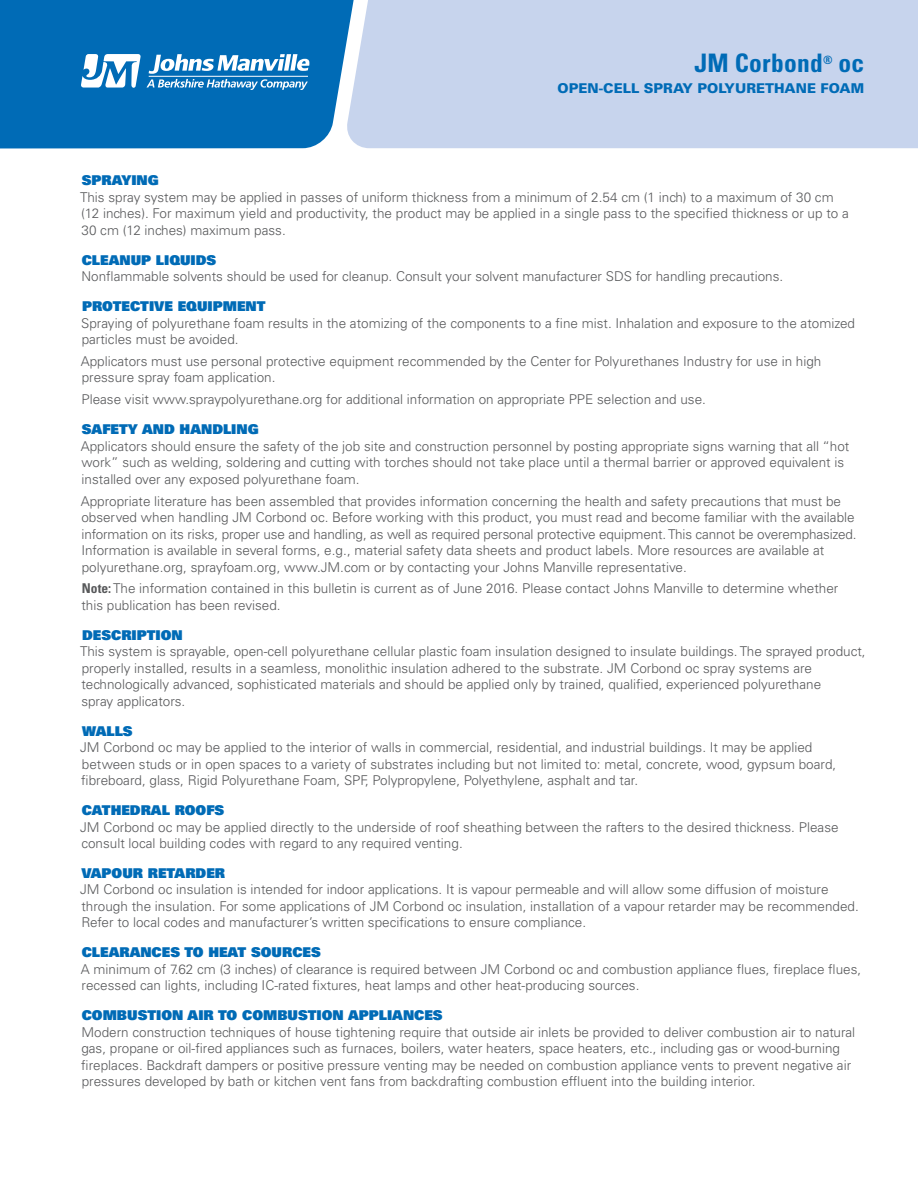
<style>
.page{position:relative;width:918px;height:1188px;background:#fff}
.page>*{position:absolute;margin:0;border:0;box-sizing:border-box;transform-origin:0 0}
.t1{font:700 condensed 25.5px "Univers LT Std";letter-spacing:.01em;color:#006bb6}
.t2{font:300 13.5px/16.5px "Univers LT Std";color:#58595b}
.t3{font:13.5px "Univers LT Std X Black";color:#006bb6}
.t4{font:900 13.5px "Univers LT Std";color:#006bb6}
.s1{font-weight:700;font-stretch:condensed}
</style>
<div class="page">
<div style="left:0;top:0;width:346px;height:149px;background:#006bb6"></div>
<div style="left:346px;top:0;width:572px;height:148px;background:#c7d4ed"></div>
<svg style="left:81px;top:54px;width:228px;height:36px"></svg>
<hr style="left:149px;top:76px;width:159px;height:1px;background:#fff">
<h1 class="t1" style="left:694px;top:48px;width:171px">JM Corbond<sup>®</sup> oc</h1>
<p class="t4" style="left:558px;top:80px;width:308px">OPEN-CELL SPRAY POLYURETHANE FOAM</p>
<p class="t3" style="left:82px;top:172px;width:78px">SPRAYING</p>
<p class="t2" style="left:80px;top:189px;width:770px">This spray system may be applied in passes of uniform thickness from a minimum of 2.54 cm (1 inch) to a maximum of 30 cm (12 inches). For maximum yield and productivity, the product may be applied in a single pass to the specified thickness or up to a<br>30 cm (12 inches) maximum pass.</p>
<p class="t3" style="left:82px;top:251px;width:136px">CLEANUP LIQUIDS</p>
<p class="t2" style="left:82px;top:268px;width:703px">Nonflammable solvents should be used for cleanup. Consult your solvent manufacturer SDS for handling precautions.</p>
<p class="t3" style="left:82px;top:297px;width:185px">PROTECTIVE EQUIPMENT</p>
<p class="t2" style="left:81px;top:314px;width:775px">Spraying of polyurethane foam results in the atomizing of the components to a fine mist. Inhalation and exposure to the atomized particles must be avoided.</p>
<p class="t2" style="left:81px;top:353px;width:742px">Applicators must use personal protective equipment recommended by the Center for Polyurethanes Industry for use in high pressure spray foam application.</p>
<p class="t2" style="left:81px;top:391px;width:626px">Please visit www.spraypolyurethane.org for additional information on appropriate PPE selection and use.</p>
<p class="t3" style="left:82px;top:420px;width:178px">SAFETY AND HANDLING</p>
<p class="t2" style="left:81px;top:438px;width:770px">Applicators should ensure the safety of the job site and construction personnel by posting appropriate signs warning that all “hot work” such as welding, soldering and cutting with torches should not take place until a thermal barrier or approved equivalent is installed over any exposed polyurethane foam.</p>
<p class="t2" style="left:81px;top:493px;width:777px">Appropriate literature has been assembled that provides information concerning the health and safety precautions that must be observed when handling JM Corbond oc. Before working with this product, you must read and become familiar with the available information on its risks, proper use and handling, as well as required personal protective equipment. This cannot be overemphasized.<br>Information is available in several forms, e.g., material safety data sheets and product labels. More resources are available at polyurethane.org, sprayfoam.org, www.JM.com or by contacting your Johns Manville representative.</p>
<p class="t2" style="left:81px;top:580px;width:758px"><span class="s1">Note:</span> The information contained in this bulletin is current as of June 2016. Please contact Johns Manville to determine whether this publication has been revised.</p>
<p class="t3" style="left:82px;top:626px;width:102px">DESCRIPTION</p>
<p class="t2" style="left:80px;top:643px;width:787px">This system is sprayable, open-cell polyurethane cellular plastic foam insulation designed to insulate buildings. The sprayed product, properly installed, results in a seamless, monolithic insulation adhered to the substrate. JM Corbond oc spray systems are technologically advanced, sophisticated materials and should be applied only by trained, qualified, experienced polyurethane<br>spray applicators.</p>
<p class="t3" style="left:82px;top:722px;width:52px">WALLS</p>
<p class="t2" style="left:80px;top:739px;width:758px">JM Corbond oc may be applied to the interior of walls in commercial, residential, and industrial buildings. It may be applied between studs or in open spaces to a variety of substrates including but not limited to: metal, concrete, wood, gypsum board, fibreboard, glass, Rigid Polyurethane Foam, SPF, Polypropylene, Polyethylene, asphalt and tar.</p>
<p class="t3" style="left:82px;top:801px;width:144px">CATHEDRAL ROOFS</p>
<p class="t2" style="left:80px;top:819px;width:760px">JM Corbond oc may be applied directly to the underside of roof sheathing between the rafters to the desired thickness. Please consult local building codes with regard to any required venting.</p>
<p class="t3" style="left:82px;top:864px;width:145px">VAPOUR RETARDER</p>
<p class="t2" style="left:80px;top:881px;width:780px">JM Corbond oc insulation is intended for indoor applications. It is vapour permeable and will allow some diffusion of moisture through the insulation. For some applications of JM Corbond oc insulation, installation of a vapour retarder may be recommended.<br>Refer to local codes and manufacturer’s written specifications to ensure compliance.</p>
<p class="t3" style="left:82px;top:944px;width:241px">CLEARANCES TO HEAT SOURCES</p>
<p class="t2" style="left:81px;top:961px;width:782px">A minimum of 7.62 cm (3 inches) of clearance is required between JM Corbond oc and combustion appliance flues, fireplace flues, recessed can lights, including IC-rated fixtures, heat lamps and other heat-producing sources.</p>
<p class="t3" style="left:82px;top:1006px;width:363px">COMBUSTION AIR TO COMBUSTION APPLIANCES</p>
<p class="t2" style="left:81px;top:1024px;width:776px">Modern construction techniques of house tightening require that outside air inlets be provided to deliver combustion air to natural gas, propane or oil-fired appliances such as furnaces, boilers, water heaters, space heaters, etc., including gas or wood-burning fireplaces. Backdraft dampers or positive pressure venting may be needed on combustion appliance vents to prevent negative air pressures developed by bath or kitchen vent fans from backdrafting combustion effluent into the building interior.</p>
</div>
